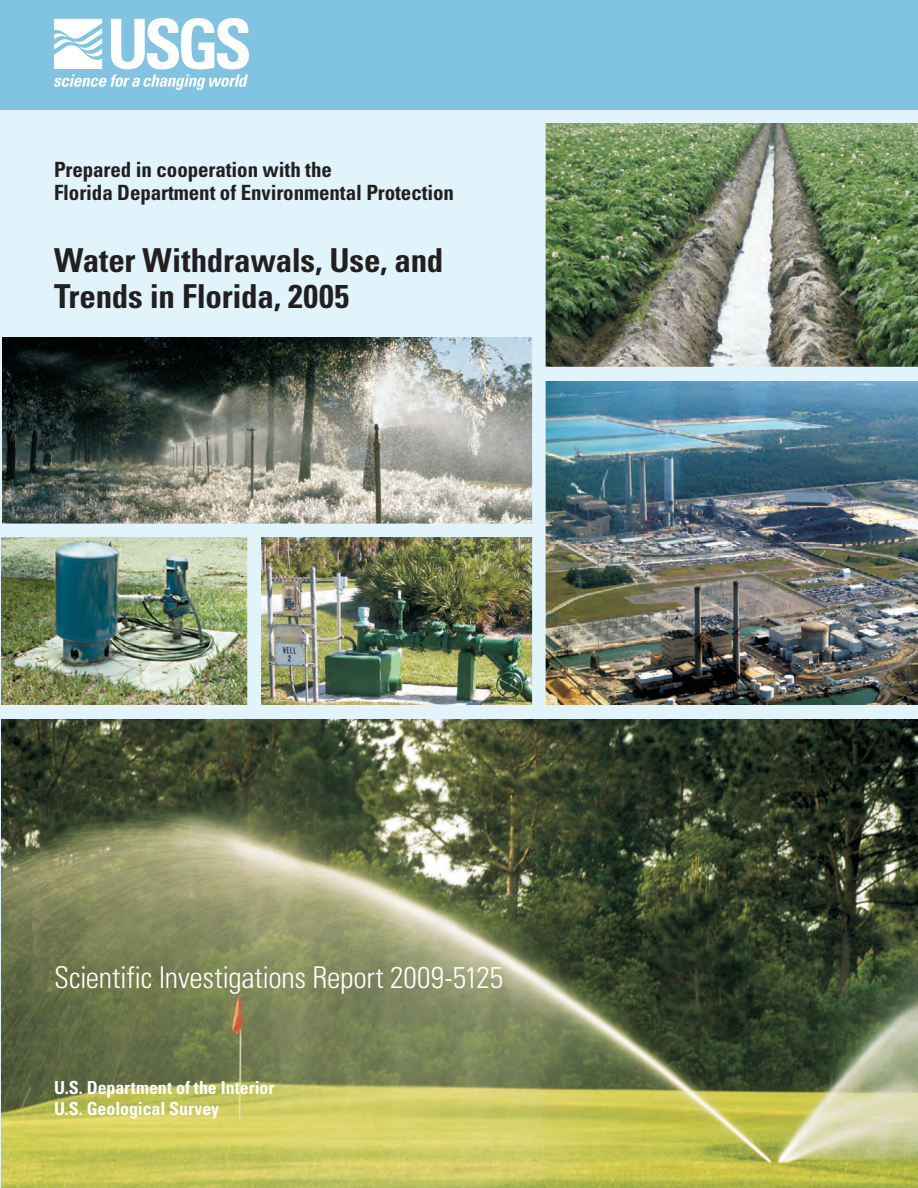
<style>
.page{position:relative;width:918px;height:1188px;background:#fff}
.page>*{position:absolute;margin:0;border:0;box-sizing:border-box;transform-origin:0 0}
.t1{font:700 condensed 33px "Univers";letter-spacing:-.01em;color:#231f20}
.SeriesCover{font:300 condensed 30px "Univers";letter-spacing:-.01em;color:#fff}
.SecondaryIdentificat{font:700 condensed 21px/22.5px "Univers";letter-spacing:-.005em;color:#231f20}
.DBID{font:700 condensed 18px "Univers";letter-spacing:-.005em;color:#fff}
</style>
<div class="page">
<div style="left:0;top:108px;width:918px;height:1080px;background:#e1f4fc"></div>
<img style="left:261px;top:537px;width:271px;height:168px">
<img style="left:1px;top:537px;width:246px;height:168px">
<img style="left:3px;top:337px;width:529px;height:187px">
<img style="left:546px;top:381px;width:372px;height:323px">
<img style="left:546px;top:124px;width:372px;height:243px">
<img style="left:1px;top:719px;width:917px;height:469px">
<div style="left:0;top:0;width:918px;height:109px;background:#81c4e2"></div>
<svg style="left:54px;top:18px;width:195px;height:72px"></svg>
<p class="SecondaryIdentificat" style="left:54px;top:159px;width:402px">Prepared in cooperation with the<br>Florida Department of Environmental Protection</p>
<p class="t1" style="left:54px;top:240px;width:391px">Water Withdrawals, Use, and</p>
<p class="t1" style="left:54px;top:276px;width:297px">Trends in Florida, 2005</p>
<p class="SeriesCover" style="left:54px;top:960px;width:451px">Scientific Investigations Report 2009-5125</p>
<p class="DBID" style="left:54px;top:1077px;width:222px">U.S. Department of the Interior</p>
<p class="DBID" style="left:54px;top:1098px;width:167px">U.S. Geological Survey</p>
</div>
